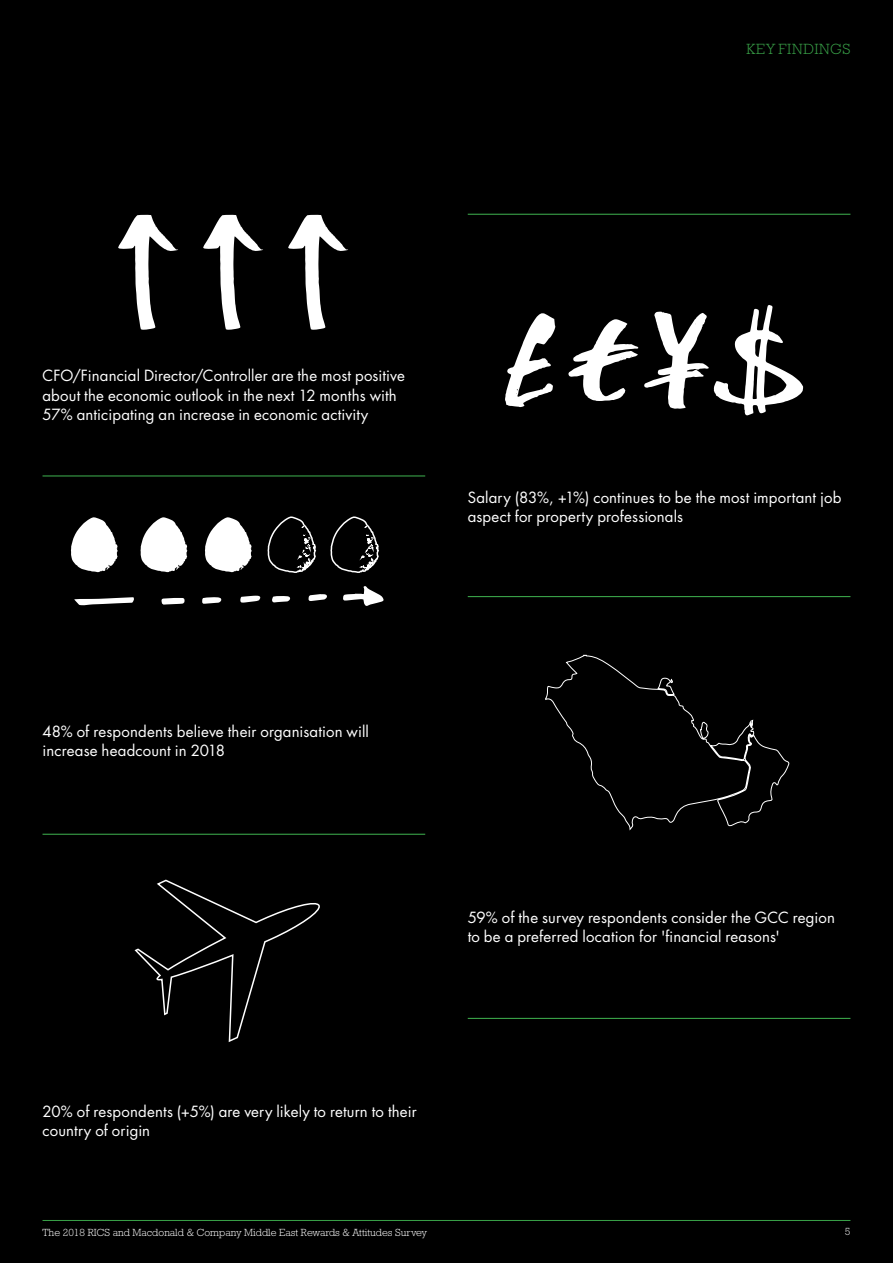
<style>
.page{position:relative;width:893px;height:1263px;background:#000}
.page>*{position:absolute;margin:0;border:0;box-sizing:border-box;transform-origin:0 0}
.t1{font:15px/19.5px "Futura";letter-spacing:.01em;color:#fff}
.t2{font:300 15px "Rockwell";letter-spacing:.045em;color:#39a148}
.t3{font:300 10.5px "Rockwell Std";color:#fff}
</style>
<div class="page">
<hr style="left:43px;top:475px;width:382px;height:1px;background:#39a148">
<hr style="left:43px;top:834px;width:382px;height:1px;background:#39a148">
<hr style="left:468px;top:596px;width:382px;height:1px;background:#39a148">
<hr style="left:468px;top:214px;width:382px;height:1px;background:#39a148">
<hr style="left:468px;top:1018px;width:382px;height:1px;background:#39a148">
<hr style="left:43px;top:1220px;width:807px;height:1px;background:#39a148">
<svg style="left:118px;top:215px;width:60px;height:115px"></svg>
<svg style="left:203px;top:215px;width:60px;height:115px"></svg>
<svg style="left:288px;top:215px;width:60px;height:115px"></svg>
<svg style="left:74px;top:597px;width:60px;height:9px"></svg>
<svg style="left:161px;top:598px;width:24px;height:7px"></svg>
<svg style="left:71px;top:517px;width:47px;height:55px"></svg>
<svg style="left:140px;top:517px;width:47px;height:55px"></svg>
<svg style="left:202px;top:516px;width:182px;height:90px"></svg>
<svg style="left:134px;top:879px;width:186px;height:163px"></svg>
<svg style="left:644px;top:305px;width:159px;height:111px"></svg>
<svg style="left:568px;top:319px;width:70px;height:82px"></svg>
<svg style="left:505px;top:313px;width:51px;height:94px"></svg>
<svg style="left:545px;top:654px;width:245px;height:177px"></svg>
<p class="t2" style="left:746px;top:41px;width:106px">KEY FINDINGS</p>
<p class="t1" style="left:43px;top:366px;width:364px">CFO/Financial Director/Controller are the most positive about the economic outlook in the next 12 months with<br>57% anticipating an increase in economic activity</p>
<p class="t1" style="left:468px;top:487px;width:375px">Salary (83%, +1%) continues to be the most important job aspect for property professionals</p>
<p class="t1" style="left:43px;top:721px;width:328px">48% of respondents believe their organisation will increase headcount in 2018</p>
<p class="t1" style="left:468px;top:907px;width:369px">59% of the survey respondents consider the GCC region to be a preferred location for 'financial reasons'</p>
<p class="t1" style="left:43px;top:1101px;width:376px">20% of respondents (+5%) are very likely to return to their country of origin</p>
<p class="t3" style="left:43px;top:1227px;width:386px">The 2018 RICS and Macdonald &amp; Company Middle East Rewards &amp; Attitudes Survey</p>
<p class="t3" style="left:845px;top:1226px;width:7px">5</p>
</div>
